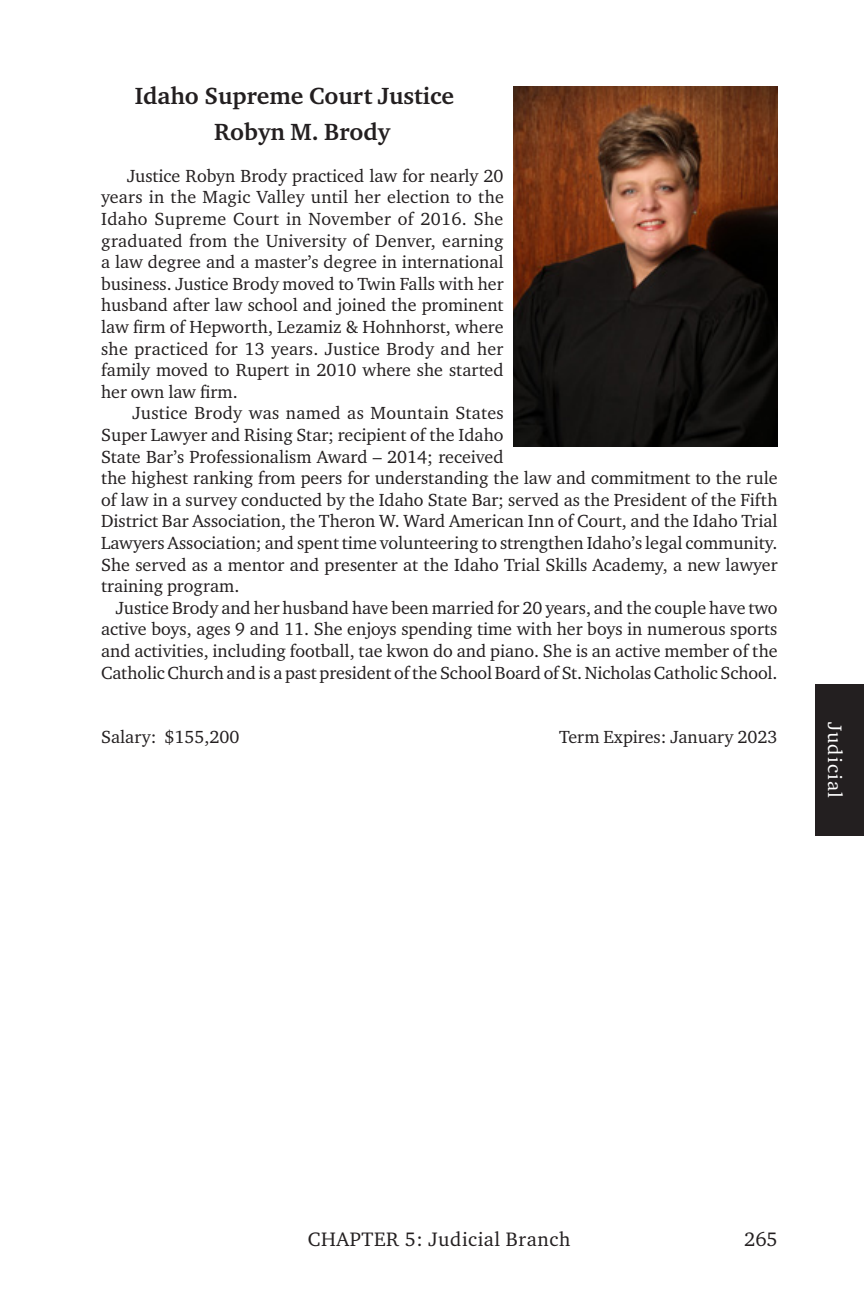
<style>
.page{position:relative;width:864px;height:1296px;background:#fff}
.page>*{position:absolute;margin:0;border:0;box-sizing:border-box;transform-origin:0 0}
.t1{font:700 24px "Charter ITC Std";color:#231f20}
.t2{font:20px "Charter ITC Std";letter-spacing:.03em;color:#231f20}
.t3{font:20px "Charter ITC Std";letter-spacing:.06em;color:#fff}
.t4{font:18px/21.6px "Charter ITC Std";color:#231f20;text-align:justify}
</style>
<div class="page">
<div style="left:815px;top:684px;width:49px;height:151px;background:#231f20"></div>
<img style="left:514px;top:86px;width:264px;height:360px">
<p class="t1" style="left:135px;top:81px;width:321px">Idaho Supreme Court Justice</p>
<p class="t1" style="left:214px;top:117px;width:177px">Robyn M. Brody</p>
<p class="t4" style="left:101px;top:164px;width:404px;text-indent:26px">Justice Robyn Brody practiced law for nearly 20 years in the Magic Valley until her election to the Idaho Supreme Court in November of 2016. She graduated from the University of Denver, earning a law degree and a master’s degree in international business. Justice Brody moved to Twin Falls with her husband after law school and joined the prominent law firm of Hepworth, Lezamiz &amp; Hohnhorst, where she practiced for 13 years. Justice Brody and her family moved to Rupert in 2010 where she started her own law firm.</p>
<p class="t4" style="left:101px;top:402px;width:678px;text-align:left;text-indent:31px">Justice Brody was named as Mountain States<br>Super Lawyer and Rising Star; recipient of the Idaho<br>State Bar’s Professionalism Award – 2014; received<br>the highest ranking from peers for understanding the law and commitment to the rule of law in a survey conducted by the Idaho State Bar; served as the President of the Fifth District Bar Association, the Theron W. Ward American Inn of Court, and the Idaho Trial Lawyers Association; and spent time volunteering to strengthen Idaho’s legal community.<br>She served as a mentor and presenter at the Idaho Trial Skills Academy, a new lawyer training program.</p>
<p class="t4" style="left:101px;top:596px;width:678px;text-indent:15px">Justice Brody and her husband have been married for 20 years, and the couple have two active boys, ages 9 and 11. She enjoys spending time with her boys in numerous sports and activities, including football, tae kwon do and piano. She is an active member of the Catholic Church and is a past president of the School Board of St. Nicholas Catholic School.</p>
<p class="t4" style="left:101px;top:726px;width:140px">Salary: $155,200</p>
<p class="t4" style="left:559px;top:726px;width:220px">Term Expires: January 2023</p>
<p class="t3" style="left:848px;top:722px;width:77px;rotate:90deg">Judicial</p>
<p class="t2" style="left:308px;top:1226px;width:264px">CHAPTER 5: Judicial Branch</p>
<p class="t2" style="left:744px;top:1226px;width:35px">265</p>
</div>
